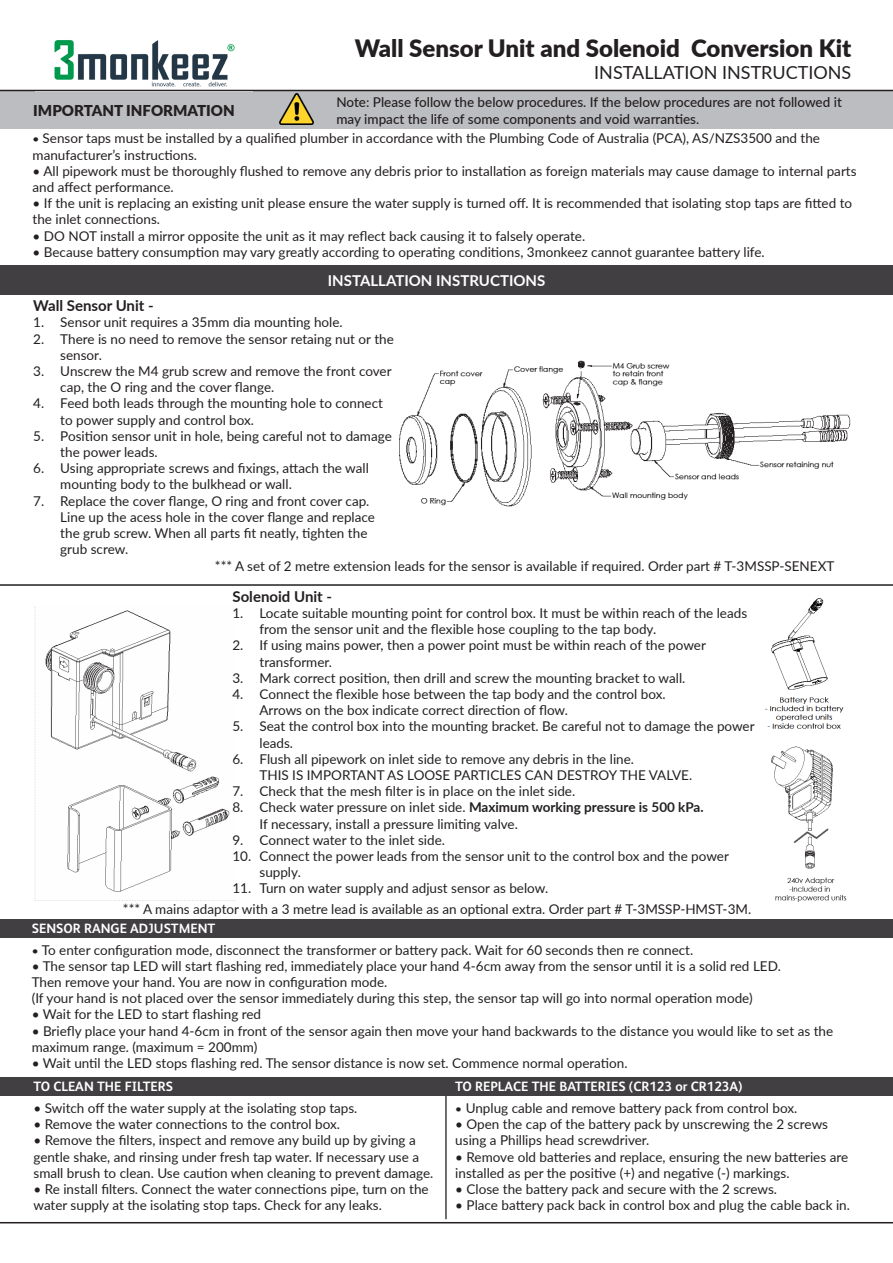
<style>
.page{position:relative;width:893px;height:1263px;background:#fff}
.page>*{position:absolute;margin:0;border:0;box-sizing:border-box;transform-origin:0 0}
.t1{font:900 24px "Lato";color:#231f20}
.t2{font:18px "Lato";color:#231f20}
.t3{font:700 15px "Lato";color:#231f20}
.t4{font:700 15px "Lato";color:#fff}
.t5{font:900 15px "Lato";color:#231f20}
.t6{font:13.5px/16.2px "Lato";color:#231f20}
.t7{font:500 13.5px/16.2px "Lato";color:#231f20}
.t8{font:700 13.5px "FS Albert";color:#fff}
.s1{font-family:"FS Albert"}
.s2{font-weight:700}
</style>
<div class="page">
<img style="left:771px;top:746px;width:76px;height:156px">
<div style="left:0;top:265px;width:893px;height:30px;background:#413f41"></div>
<div style="left:0;top:91px;width:893px;height:38px;background:#bcbdc0"></div>
<img style="left:36px;top:40px;width:216px;height:50px">
<hr style="left:0;top:90px;width:893px;height:1px;background:#231f20">
<img style="left:280px;top:94px;width:33px;height:30px">
<div style="left:0;top:1077px;width:893px;height:19px;background:#413f41"></div>
<div style="left:0;top:919px;width:893px;height:18px;background:#413f41"></div>
<hr style="left:445px;top:1086px;width:2px;height:133px;background:#413f41">
<img style="left:34px;top:606px;width:201px;height:295px">
<hr style="left:0;top:1222px;width:893px;height:1px;background:#231f20">
<img style="left:764px;top:598px;width:80px;height:131px">
<hr style="left:0;top:584px;width:893px;height:2px;background:#231f20">
<img style="left:399px;top:360px;width:452px;height:147px">
<p class="t5" style="left:33px;top:99px;width:203px">IMPORTANT INFORMATION</p>
<p class="t1" style="left:355px;top:31px;width:498px">Wall Sensor Unit and Solenoid Conversion Kit</p>
<p class="t2" style="left:594px;top:60px;width:259px">INSTALLATION INSTRUCTIONS</p>
<p class="t7" style="left:336px;top:94px;width:507px">Note: Please follow the below procedures. If the below procedures are not followed it may impact the life of some components and void warranties.</p>
<p class="t6" style="left:33px;top:130px;width:789px"><span class="s1">•</span> Sensor taps must be installed by a qualified plumber in accordance with the Plumbing Code of Australia (PCA), AS/NZS3500 and the</p>
<p class="t6" style="left:33px;top:146px;width:166px">manufacturer’s instructions.</p>
<p class="t6" style="left:33px;top:162px;width:825px">• All pipework must be thoroughly flushed to remove any debris prior to installation as foreign materials may cause damage to internal parts and affect performance.</p>
<p class="t6" style="left:33px;top:195px;width:821px">• If the unit is replacing an existing unit please ensure the water supply is turned off. It is recommended that isolating stop taps are fitted to the inlet connections.</p>
<p class="t6" style="left:33px;top:227px;width:554px">• DO NOT install a mirror opposite the unit as it may reflect back causing it to falsely operate.</p>
<p class="t6" style="left:33px;top:243px;width:734px">• Because battery consumption may vary greatly according to operating conditions, 3monkeez cannot guarantee battery life.</p>
<p class="t4" style="left:328px;top:269px;width:219px">INSTALLATION INSTRUCTIONS</p>
<p class="t3" style="left:33px;top:295px;width:122px">Wall Sensor Unit -</p>
<p class="t6" style="left:33px;top:314px;width:311px">1. Sensor unit requires a 35mm dia mounting hole.</p>
<p class="t6" style="left:60px;top:330px;width:335px;text-indent:-27px">2. There is no need to remove the sensor retaing nut or the sensor.</p>
<p class="t6" style="left:60px;top:362px;width:333px;text-indent:-27px">3. Unscrew the M4 grub screw and remove the front cover cap, the O ring and the cover flange.</p>
<p class="t6" style="left:60px;top:395px;width:324px;text-indent:-27px">4. Feed both leads through the mounting hole to connect to power supply and control box.</p>
<p class="t6" style="left:60px;top:427px;width:333px;text-indent:-27px">5. Position sensor unit in hole, being careful not to damage the power leads.</p>
<p class="t6" style="left:60px;top:460px;width:310px;text-indent:-27px">6. Using appropriate screws and fixings, attach the wall mounting body to the bulkhead or wall.</p>
<p class="t6" style="left:60px;top:492px;width:316px;text-indent:-27px">7. Replace the cover flange, O ring and front cover cap.<br>Line up the acess hole in the cover flange and replace the grub screw. When all parts fit neatly, tighten the grub screw.</p>
<p class="t3" style="left:232px;top:585px;width:101px">Solenoid Unit -</p>
<p class="t6" style="left:259px;top:604px;width:489px;text-indent:-27px">1. Locate suitable mounting point for control box. It must be within reach of the leads from the sensor unit and the flexible hose coupling to the tap body.</p>
<p class="t6" style="left:259px;top:637px;width:448px;text-indent:-27px">2. If using mains power, then a power point must be within reach of the power transformer.</p>
<p class="t6" style="left:232px;top:669px;width:454px">3. Mark correct position, then drill and screw the mounting bracket to wall.</p>
<p class="t6" style="left:259px;top:685px;width:408px;text-indent:-27px">4. Connect the flexible hose between the tap body and the control box.<br>Arrows on the box indicate correct direction of flow.</p>
<p class="t6" style="left:259px;top:718px;width:497px;text-indent:-27px">5. Seat the control box into the mounting bracket. Be careful not to damage the power leads.</p>
<p class="t6" style="left:259px;top:750px;width:434px;text-indent:-27px">6. Flush all pipework on inlet side to remove any debris in the line.<br>THIS IS IMPORTANT AS LOOSE PARTICLES CAN DESTROY THE VALVE.</p>
<p class="t6" style="left:232px;top:782px;width:344px">7. Check that the mesh filter is in place on the inlet side.</p>
<p class="t6" style="left:259px;top:799px;width:446px;text-indent:-27px">8. Check water pressure on inlet side. <span class="s2">Maximum working pressure is 500 kPa.<br></span>If necessary, install a pressure limiting valve.</p>
<p class="t6" style="left:232px;top:831px;width:214px">9. Connect water to the inlet side.</p>
<p class="t6" style="left:259px;top:847px;width:471px;text-indent:-27px">10. Connect the power leads from the sensor unit to the control box and the power supply.</p>
<p class="t6" style="left:232px;top:880px;width:317px">11. Turn on water supply and adjust sensor as below.</p>
<p class="t6" style="left:123px;top:901px;width:630px">*** A mains adaptor with a 3 metre lead is available as an optional extra. Order part # T-3MSSP-HMST-3M.</p>
<p class="t6" style="left:215px;top:557px;width:621px">*** A set of 2 metre extension leads for the sensor is available if required. Order part # T-3MSSP-SENEXT</p>
<p class="t8" style="left:32px;top:920px;width:185px">SENSOR RANGE ADJUSTMENT</p>
<p class="t6" style="left:32px;top:941px;width:663px"><span class="s1">•</span> To enter configuration mode, disconnect the transformer or battery pack. Wait for 60 seconds then re connect.</p>
<p class="t6" style="left:32px;top:957px;width:751px">• The sensor tap LED will start flashing red, immediately place your hand 4-6cm away from the sensor until it is a solid red LED.</p>
<p class="t6" style="left:32px;top:973px;width:357px">Then remove your hand. You are now in configuration mode.</p>
<p class="t6" style="left:32px;top:990px;width:722px">(If your hand is not placed over the sensor immediately during this step, the sensor tap will go into normal operation mode)</p>
<p class="t6" style="left:32px;top:1006px;width:231px">• Wait for the LED to start flashing red</p>
<p class="t6" style="left:32px;top:1022px;width:803px">• Briefly place your hand 4-6cm in front of the sensor again then move your hand backwards to the distance you would like to set as the maximum range. (maximum = 200mm)</p>
<p class="t6" style="left:32px;top:1054px;width:597px">• Wait until the LED stops flashing red. The sensor distance is now set. Commence normal operation.</p>
<p class="t8" style="left:455px;top:1079px;width:289px">TO REPLACE THE BATTERIES (CR123 or CR123A)</p>
<p class="t6" style="left:455px;top:1099px;width:343px"><span class="s1">•</span> Unplug cable and remove battery pack from control box.</p>
<p class="t6" style="left:455px;top:1115px;width:374px">• Open the cap of the battery pack by unscrewing the 2 screws using a Phillips head screwdriver.</p>
<p class="t6" style="left:455px;top:1148px;width:394px">• Remove old batteries and replace, ensuring the new batteries are installed as per the positive (+) and negative (-) markings.</p>
<p class="t6" style="left:455px;top:1180px;width:323px">• Close the battery pack and secure with the 2 screws.</p>
<p class="t6" style="left:455px;top:1196px;width:396px">• Place battery pack back in control box and plug the cable back in.</p>
<p class="t8" style="left:33px;top:1079px;width:141px">TO CLEAN THE FILTERS</p>
<p class="t6" style="left:33px;top:1099px;width:325px">• Switch off the water supply at the isolating stop taps.</p>
<p class="t6" style="left:33px;top:1115px;width:308px">• Remove the water connections to the control box.</p>
<p class="t6" style="left:33px;top:1132px;width:401px">• Remove the filters, inspect and remove any build up by giving a gentle shake, and rinsing under fresh tap water. If necessary use a small brush to clean. Use caution when cleaning to prevent damage.</p>
<p class="t6" style="left:33px;top:1180px;width:397px">• Re install filters. Connect the water connections pipe, turn on the water supply at the isolating stop taps. Check for any leaks.</p>
</div>
